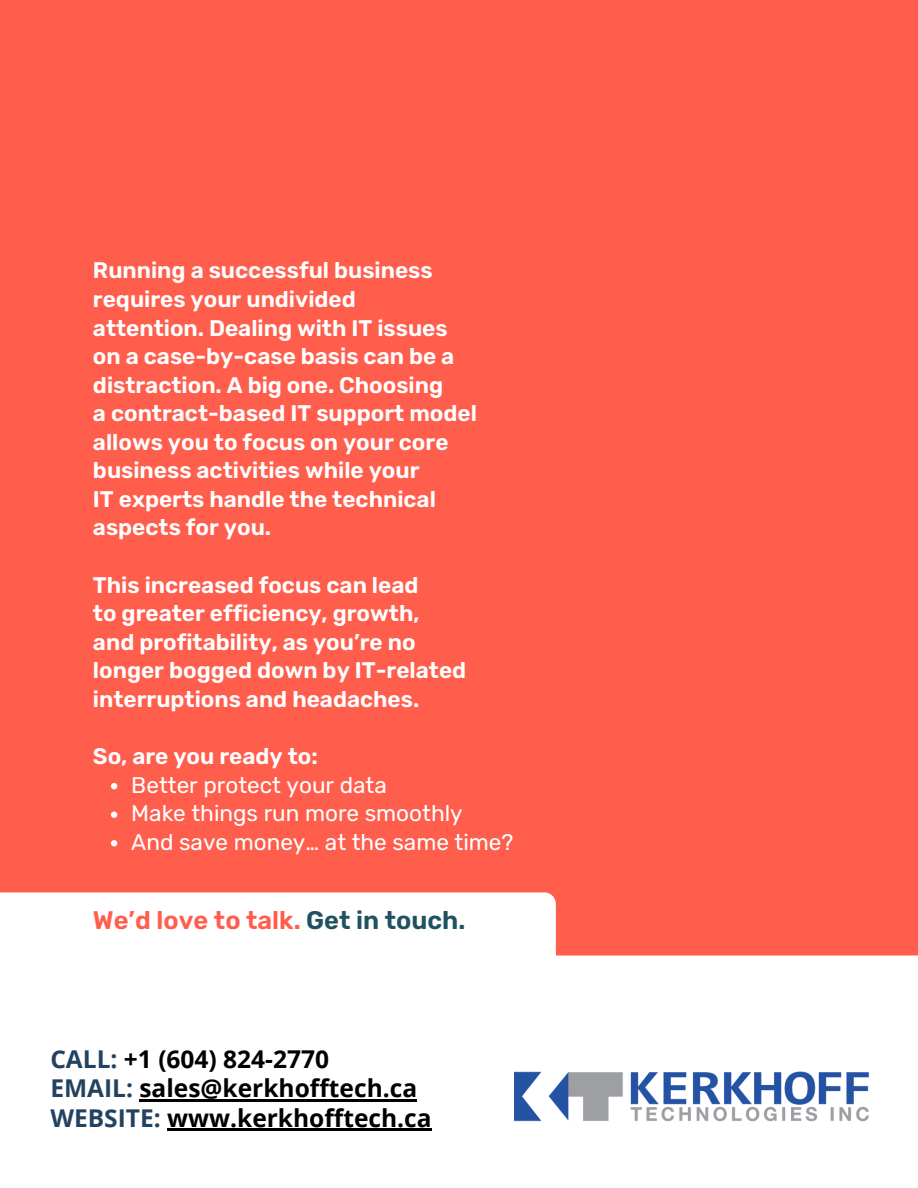
<style>
.page{position:relative;width:918px;height:1188px;background:#ff5e4d}
.page>*{position:absolute;margin:0;border:0;box-sizing:border-box;transform-origin:0 0}
.t1{font:600 25.35px "Rubik";color:#ff5e4d}
.t2{font:700 24.45px/29.2px "Open Sans";color:#000}
.t3{font:600 22.5px/28.5px "Rubik";color:#fff}
.t4{font:22.5px "Rubik";color:#fff}
.s1{color:#205160}
.s2{color:#234260}
</style>
<div class="page">
<div style="left:0;top:956px;width:918px;height:232px;background:#fff"></div>
<div style="left:0;top:892px;width:556px;height:111px;background:#fff"></div>
<svg style="left:111px;top:783px;width:6px;height:6px"></svg>
<svg style="left:111px;top:812px;width:6px;height:6px"></svg>
<svg style="left:111px;top:840px;width:6px;height:6px"></svg>
<img style="left:515px;top:1064px;width:354px;height:65px">
<hr style="left:139px;top:1100px;width:278px;height:2px;background:#000">
<hr style="left:167px;top:1129px;width:265px;height:2px;background:#000">
<h2 class="t3" style="left:93px;top:257px;width:385px">Running a successful business requires your undivided<br>attention. Dealing with IT issues on a case-by-case basis can be a distraction. A big one. Choosing<br>a contract-based IT support model allows you to focus on your core business activities while your<br>IT experts handle the technical aspects for you.</h2>
<h2 class="t3" style="left:93px;top:571px;width:375px">This increased focus can lead<br>to greater efficiency, growth, and profitability, as you’re no longer bogged down by IT-related interruptions and headaches.</h2>
<p class="t3" style="left:93px;top:742px;width:226px">So, are you ready to:</p>
<p class="t4" style="left:131px;top:771px;width:257px">Better protect your data</p>
<p class="t4" style="left:131px;top:800px;width:333px">Make things run more smoothly</p>
<p class="t4" style="left:131px;top:829px;width:384px">And save money… at the same time?</p>
<h2 class="t1" style="left:93px;top:905px;width:374px">We’d love to talk. <span class="s1">Get in touch.</span></h2>
<p class="t2" style="left:50px;top:1044px;width:383px"><span class="s2">CALL:</span> +1 (604) 824-2770<br><span class="s2">EMAIL:</span> sales@kerkhofftech.ca<br><span class="s2">WEBSITE:</span> www.kerkhofftech.ca</p>
</div>
